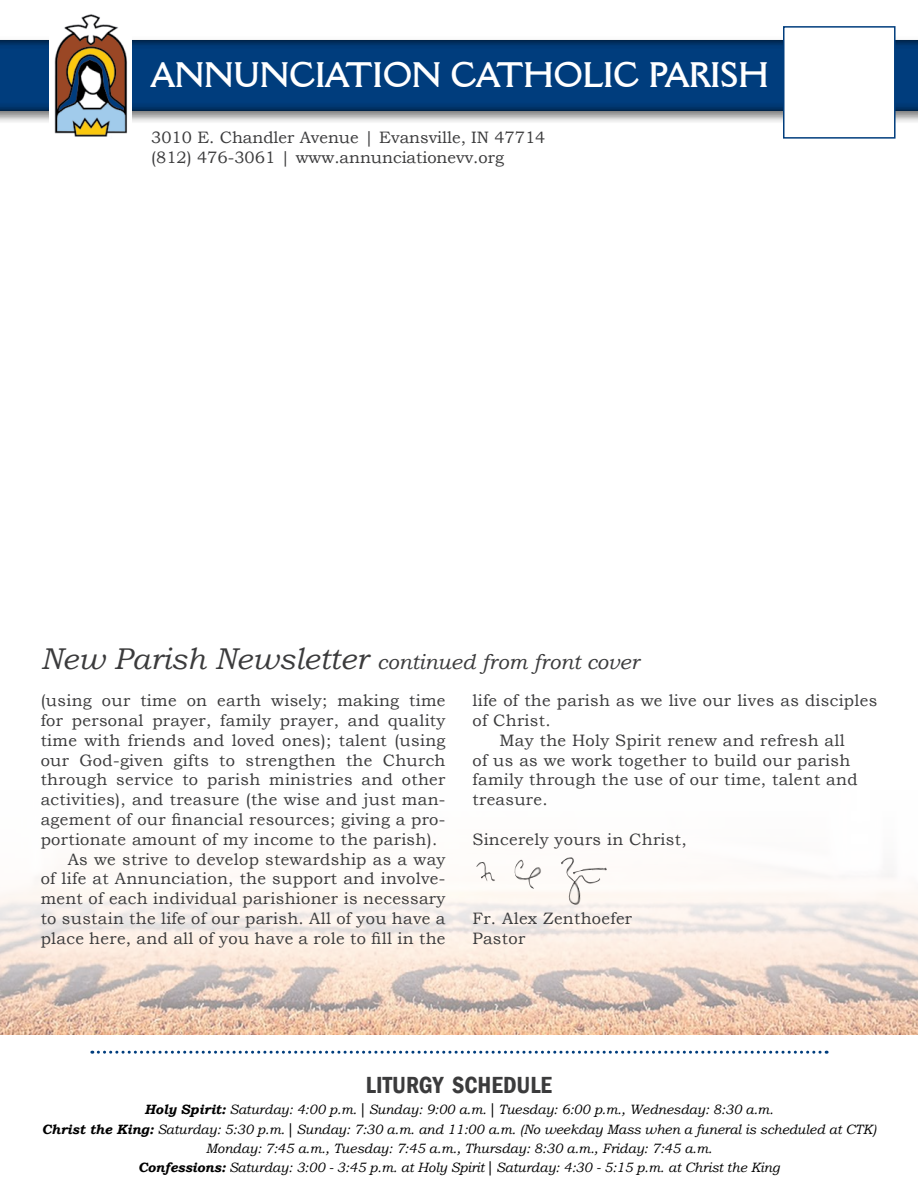
<style>
.page{position:relative;width:918px;height:1188px;background:#fff}
.page>*{position:absolute;margin:0;border:0;box-sizing:border-box;transform-origin:0 0}
.t1{font:700 34.5px "Della Robbia BT";color:#fff}
.t2{font:600 condensed 24px "Franklin Gothic";color:#3b3b3c}
.t3{font:italic 21px "Bookman Old Style";color:#3b3b3c}
.t4{font:16.5px/19.8px "Bookman Old Style";letter-spacing:.02em;color:#3b3b3c}
.t5{font:16.5px/19.8px "Bookman Old Style";color:#3b3b3c}
.t6{font:italic 13.5px/19.5px "Bookman Old Style";letter-spacing:-.01em;color:#000;text-align:center}
.s1{font-size:30px}
.s2{font-weight:700}
.s3{font-family:"Alegreya Sans";font-weight:500;font-style:normal}
</style>
<div class="page">
<img style="left:0;top:870px;width:918px;height:165px">
<svg style="left:92px;top:1051px;width:728px;height:3px"></svg>
<img style="left:476px;top:857px;width:131px;height:48px">
<div style="left:0;top:37px;width:918px;height:87px;background:#000;opacity:.51"></div>
<svg style="left:0;top:40px;width:918px;height:73px;background:#043d78"></svg>
<img style="left:50px;top:14px;width:81px;height:123px">
<div style="left:783px;top:26px;width:113px;height:113px;background:#fff;border:2px solid #003d7d"></div>
<h1 class="t1" style="left:151px;top:54px;width:619px">ANNUNCIATION CATHOLIC PARISH</h1>
<p class="t5" style="left:151px;top:128px;width:396px">3010 E. Chandler Avenue | Evansville, IN 47714 (812) 476-3061 | www.annunciationevv.org</p>
<p class="t3" style="left:41px;top:647px;width:600px"><span class="s1">New Parish Newsletter</span> continued from front cover</p>
<p class="t4" style="left:41px;top:691px;width:406px">(using our time on earth wisely; making time</p>
<p class="t4" style="left:41px;top:711px;width:406px">for personal prayer, family prayer, and quality</p>
<p class="t4" style="left:41px;top:730px;width:406px">time with friends and loved ones); talent (using</p>
<p class="t4" style="left:41px;top:750px;width:406px">our God-given gifts to strengthen the Church</p>
<p class="t4" style="left:41px;top:770px;width:406px">through service to parish ministries and other</p>
<p class="t4" style="left:41px;top:790px;width:406px">activities), and treasure (the wise and just man-</p>
<p class="t4" style="left:41px;top:810px;width:406px">agement of our financial resources; giving a pro-</p>
<p class="t4" style="left:41px;top:829px;width:398px">portionate amount of my income to the parish).</p>
<p class="t4" style="left:68px;top:849px;width:379px">As we strive to develop stewardship as a way</p>
<p class="t4" style="left:41px;top:869px;width:406px">of life at Annunciation, the support and involve-</p>
<p class="t4" style="left:41px;top:889px;width:406px">ment of each individual parishioner is necessary</p>
<p class="t4" style="left:41px;top:909px;width:406px">to sustain the life of our parish. All of you have a</p>
<p class="t4" style="left:41px;top:928px;width:406px">place here, and all of you have a role to fill in the</p>
<p class="t4" style="left:472px;top:691px;width:406px">life of the parish as we live our lives as disciples</p>
<p class="t4" style="left:472px;top:711px;width:80px">of Christ.</p>
<p class="t4" style="left:499px;top:730px;width:347px">May the Holy Spirit renew and refresh all</p>
<p class="t4" style="left:472px;top:750px;width:379px">of us as we work together to build our parish</p>
<p class="t4" style="left:472px;top:770px;width:387px">family through the use of our time, talent and</p>
<p class="t4" style="left:472px;top:790px;width:77px">treasure.</p>
<p class="t4" style="left:472px;top:829px;width:216px">Sincerely yours in Christ,</p>
<p class="t4" style="left:472px;top:909px;width:161px">Fr. Alex Zenthoefer<br>Pastor</p>
<h2 class="t2" style="left:366px;top:1069px;width:188px">LITURGY SCHEDULE</h2>
<p class="t6" style="left:42px;top:1099px;width:836px"><span class="s2">Holy Spirit:</span> Saturday: 4:00 p.m. <span class="s3">|</span> Sunday: 9:00 a.m. <span class="s3">|</span> Tuesday: 6:00 p.m., Wednesday: 8:30 a.m.<br><span class="s2">Christ the King:</span> Saturday: 5:30 p.m. <span class="s3">|</span> Sunday: 7:30 a.m. and 11:00 a.m. (No weekday Mass when a funeral is scheduled at CTK)<br>Monday: 7:45 a.m., Tuesday: 7:45 a.m., Thursday: 8:30 a.m., Friday: 7:45 a.m.<br><span class="s2">Confessions:</span> Saturday: 3:00 - 3:45 p.m. at Holy Spirit <span class="s3">|</span> Saturday: 4:30 - 5:15 p.m. at Christ the King</p>
</div>
